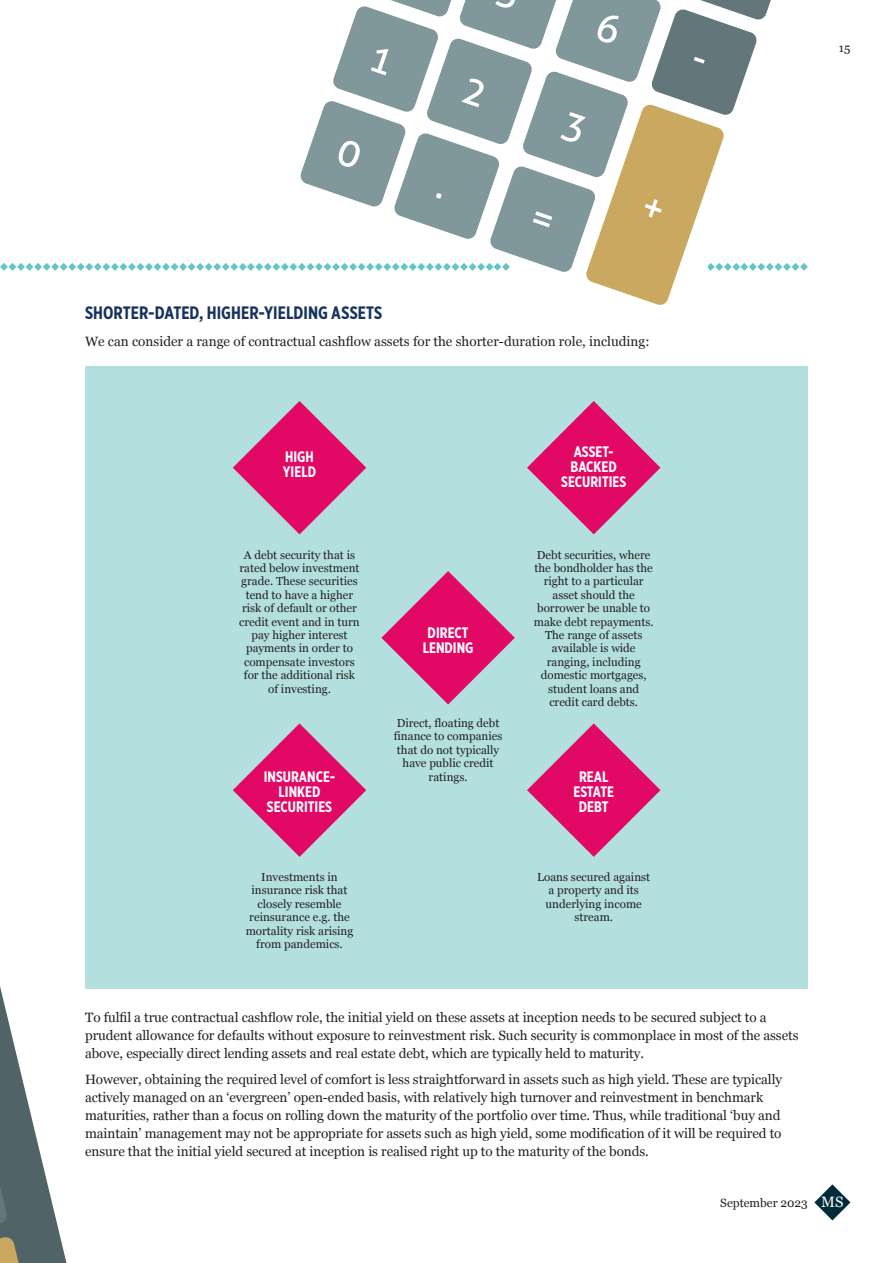
<style>
.page{position:relative;width:893px;height:1263px;background:#fff}
.page>*{position:absolute;margin:0;border:0;box-sizing:border-box;transform-origin:0 0}
.t1{font:700 18px "Gotham X Narrow";letter-spacing:.005em;color:#17335d}
.t2{font:700 15.15px/15.1px "Gotham X Narrow";color:#fff;text-align:center}
.t3{font:13.5px/18px "Georgia";letter-spacing:-.005em;color:#231f20}
.t4{font:12px "Georgia";color:#231f20}
.t5{font:11.55px/13.4px "Georgia";color:#231f20;text-align:center}
.s1{font-size:15px;color:#fff}
</style>
<div class="page">
<div style="left:85px;top:366px;width:723px;height:623px;background:#b3dfdf"></div>
<svg style="left:0;top:986px;width:67px;height:277px"></svg>
<svg style="left:0;top:1135px;width:56px;height:128px;background:#6b7978"></svg>
<svg style="left:0;top:0;width:808px;height:305px"></svg>
<svg style="left:233px;top:401px;width:133px;height:133px"></svg>
<svg style="left:233px;top:723px;width:133px;height:134px"></svg>
<svg style="left:527px;top:723px;width:133px;height:134px"></svg>
<svg style="left:381px;top:571px;width:134px;height:133px"></svg>
<svg style="left:527px;top:401px;width:133px;height:133px"></svg>
<svg style="left:814px;top:1184px;width:36px;height:36px"></svg>
<p class="t4" style="left:839px;top:39px;width:13px">15</p>
<p class="t1" style="left:85px;top:302px;width:299px">SHORTER-DATED, HIGHER-YIELDING ASSETS</p>
<p class="t3" style="left:85px;top:332px;width:566px">We can consider a range of contractual cashflow assets for the shorter-duration role, including:</p>
<p class="t2" style="left:283px;top:449px;width:35px;text-align:left">HIGH<br>YIELD</p>
<p class="t5" style="left:239px;top:547px;width:122px">A debt security that is rated below investment grade. These securities tend to have a higher risk of default or other credit event and in turn pay higher interest payments in order to compensate investors for the additional risk of investing.</p>
<p class="t2" style="left:423px;top:625px;width:52px">DIRECT<br>LENDING</p>
<p class="t5" style="left:394px;top:716px;width:110px">Direct, floating debt finance to companies that do not typically have public credit</p>
<p class="t2" style="left:264px;top:769px;width:73px">INSURANCE-</p>
<p class="t5" style="left:429px;top:769px;width:40px">ratings.</p>
<p class="t2" style="left:267px;top:784px;width:67px">LINKED<br>SECURITIES</p>
<p class="t5" style="left:246px;top:870px;width:109px">Investments in insurance risk that closely resemble reinsurance e.g. the mortality risk arising from pandemics.</p>
<p class="t2" style="left:561px;top:444px;width:67px">ASSET-<br>BACKED<br>SECURITIES</p>
<p class="t5" style="left:534px;top:547px;width:121px">Debt securities, where the bondholder has the right to a particular asset should the borrower be unable to make debt repayments.<br>The range of assets available is wide ranging, including domestic mortgages, student loans and credit card debts.</p>
<p class="t2" style="left:573px;top:769px;width:42px">REAL<br>ESTATE<br>DEBT</p>
<p class="t5" style="left:537px;top:870px;width:115px">Loans secured against a property and its underlying income stream.</p>
<p class="t3" style="left:85px;top:1007px;width:715px">To fulfil a true contractual cashflow role, the initial yield on these assets at inception needs to be secured subject to a prudent allowance for defaults without exposure to reinvestment risk. Such security is commonplace in most of the assets above, especially direct lending assets and real estate debt, which are typically held to maturity.</p>
<p class="t3" style="left:85px;top:1070px;width:699px">However, obtaining the required level of comfort is less straightforward in assets such as high yield. These are typically actively managed on an ‘evergreen’ open-ended basis, with relatively high turnover and reinvestment in benchmark maturities, rather than a focus on rolling down the maturity of the portfolio over time. Thus, while traditional ‘buy and maintain’ management may not be appropriate for assets such as high yield, some modification of it will be required to ensure that the initial yield secured at inception is realised right up to the maturity of the bonds.</p>
<p class="t4" style="left:720px;top:1194px;width:125px">September 2023 <span class="s1">MS</span></p>
</div>
